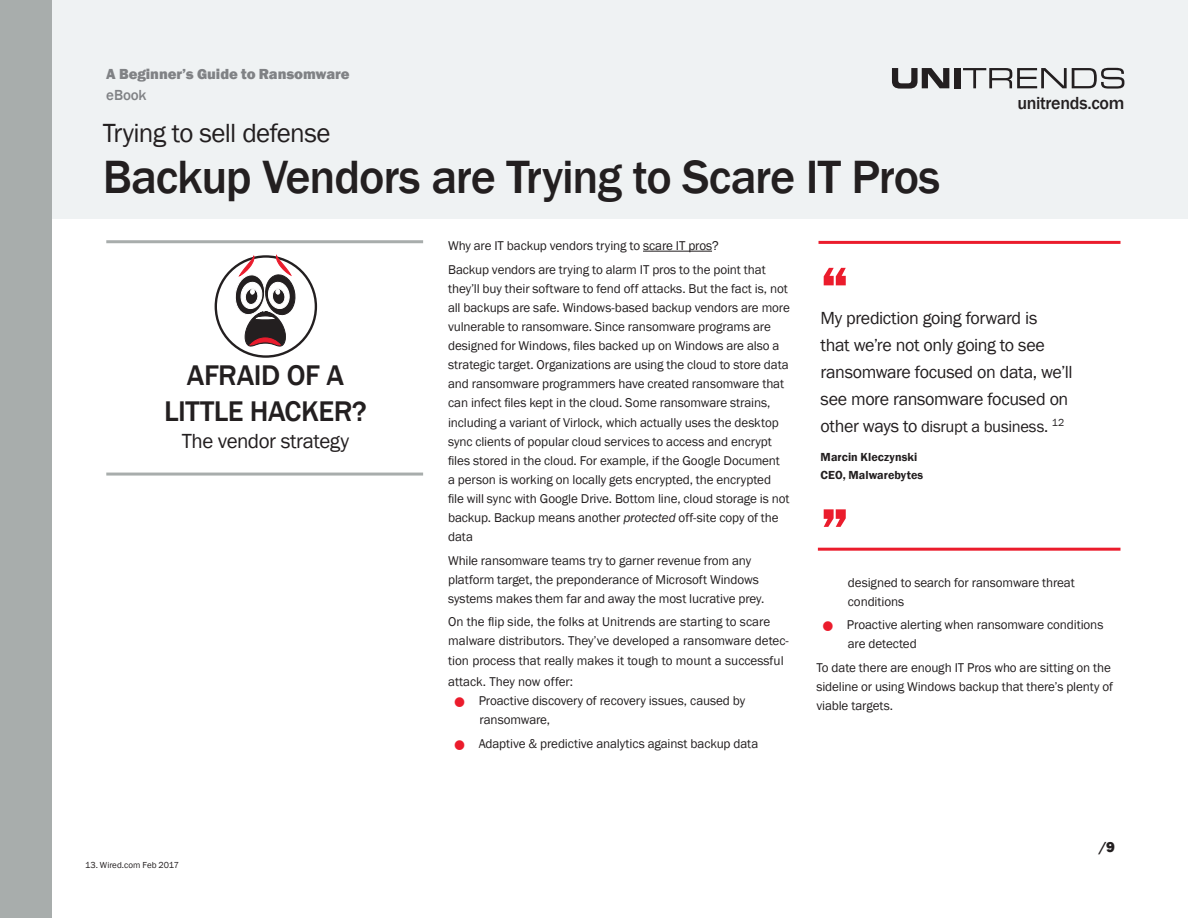
<style>
.page{position:relative;width:1188px;height:918px;background:#fff}
.page>*{position:absolute;margin:0;border:0;box-sizing:border-box;transform-origin:0 0}
.Attribution{font:800 61.5px "Franklin Gothic";color:#eb1c2c}
.Section_Header{font:500 48px "Franklin Gothic";letter-spacing:-.025em;color:#231f20}
.Rule_Subhead_Page{font:500 29.25px "Franklin Gothic";letter-spacing:-.02em;color:#231f20}
.Section_Header-2{font:27px "Franklin Gothic";letter-spacing:-.025em;color:#231f20}
.Rule_Subhead_Page-2{font:21px "Franklin Gothic";letter-spacing:-.025em;color:#231f20}
.Rules_List{font:18px/27px "Franklin Gothic";letter-spacing:-.025em;color:#231f20}
.t1{font:500 18px "Franklin Gothic";letter-spacing:-.02em;color:#231f20}
.Rules_List-2{font:16.5px "Franklin Gothic";letter-spacing:-.02em;color:#231f20}
.t2{font:800 15px "Franklin Gothic";letter-spacing:-.005em;color:#808285}
.t3{font:500 15px "Franklin Gothic";letter-spacing:-.01em;color:#808285}
.t4{font:800 15px "Franklin Gothic";color:#231f20}
.Fact{font:13.2px/19.2px "Franklin Gothic";letter-spacing:-.01em;color:#231f20}
.Rules_List-3{font:600 12px/18px "Franklin Gothic";letter-spacing:.005em;color:#231f20}
.Reference{font:9px "Franklin Gothic";color:#231f20}
.s1{font-style:italic}
.s2{font-size:34.5px;color:#eb1c2c}
.s3{font-size:18px}
</style>
<div class="page">
<div style="left:50px;top:0;width:1138px;height:219px;background:#eff2f3"></div>
<svg style="left:892px;top:68px;width:57px;height:21px"></svg>
<div style="left:954px;top:68px;width:6px;height:20px;background:#231f20"></div>
<svg style="left:960px;top:67px;width:164px;height:22px"></svg>
<hr style="left:643px;top:251px;width:69px;height:1px;background:#231f20">
<hr style="left:106px;top:473px;width:317px;height:3px;background:#a8adac">
<hr style="left:106px;top:240px;width:317px;height:3px;background:#a8adac">
<div style="left:0;top:0;width:52px;height:918px;background:#a8adac"></div>
<hr style="left:819px;top:241px;width:302px;height:3px;background:#eb1c2c">
<hr style="left:818px;top:548px;width:303px;height:3px;background:#eb1c2c">
<div style="left:215px;top:255px;width:102px;height:102px;border:2px solid #231f20;border-radius:50%"></div>
<svg style="left:234px;top:254px;width:62px;height:93px"></svg>
<p class="t2" style="left:106px;top:61px;width:161px">Unitrends Less is More</p>
<p class="t3" style="left:106px;top:83px;width:42px">eBook</p>
<p class="t2" style="left:106px;top:64px;width:245px">A Beginner’s Guide to Ransomware</p>
<p class="t1" style="left:1014px;top:89px;width:108px">unitrends.com</p>
<p class="t1" style="left:1018px;top:92px;width:108px">unitrends.com</p>
<p class="Section_Header-2" style="left:103px;top:116px;width:229px">Trying to sell defense</p>
<p class="Section_Header" style="left:103px;top:148px;width:839px">Backup Vendors are Trying to Scare IT Pros</p>
<p class="Fact" style="left:448px;top:236px;width:272px">Why are IT backup vendors trying to scare IT pros?</p>
<p class="Fact" style="left:448px;top:260px;width:343px">Backup vendors are trying to alarm IT pros to the point that they’ll buy their software to fend off attacks. But the fact is, not all backups are safe. Windows-based backup vendors are more vulnerable to ransomware. Since ransomware programs are designed for Windows, files backed up on Windows are also a strategic target. Organizations are using the cloud to store data and ransomware programmers have created ransomware that can infect files kept in the cloud. Some ransomware strains, including a variant of Virlock, which actually uses the desktop sync clients of popular cloud services to access and encrypt files stored in the cloud. For example, if the Google Document a person is working on locally gets encrypted, the encrypted file will sync with Google Drive. Bottom line, cloud storage is not backup. Backup means another <span class="s1">protected</span> off-site copy of the data</p>
<p class="Fact" style="left:448px;top:551px;width:318px">While ransomware teams try to garner revenue from any platform target, the preponderance of Microsoft Windows systems makes them far and away the most lucrative prey.</p>
<p class="Fact" style="left:448px;top:613px;width:342px">On the flip side, the folks at Unitrends are starting to scare malware distributors. They’ve developed a ransomware detec&shy;tion process that really makes it tough to mount a successful</p>
<p class="Fact" style="left:448px;top:672px;width:127px">attack. They now offer:</p>
<p class="Fact" style="left:480px;top:692px;width:267px;text-indent:-32px"><span class="s2">•</span> Proactive discovery of recovery issues, caused by ransomware,</p>
<p class="Fact" style="left:448px;top:734px;width:312px"><span class="s2">•</span> Adaptive &amp; predictive analytics against backup data</p>
<p class="Attribution" style="left:821px;top:248px;width:30px">“</p>
<p class="Rules_List" style="left:821px;top:305px;width:253px">My prediction going forward is<br>that we’re not only going to see ransomware focused on data, we’ll see more ransomware focused on</p>
<p class="Rules_List-2" style="left:821px;top:416px;width:245px"><span class="s3">other ways to</span> disrupt a business. <sup>12</sup></p>
<p class="Rules_List-3" style="left:821px;top:448px;width:104px">Marcin Kleczynski<br>CEO, Malwarebytes</p>
<p class="Attribution" style="left:821px;top:490px;width:30px">”</p>
<p class="Rule_Subhead_Page" style="left:187px;top:358px;width:159px">AFRAID OF A</p>
<p class="Rule_Subhead_Page" style="left:164px;top:393px;width:204px">LITTLE HACKER?</p>
<p class="Rule_Subhead_Page-2" style="left:182px;top:428px;width:169px">The vendor strategy</p>
<p class="Fact" style="left:848px;top:573px;width:228px">designed to search for ransomware threat conditions</p>
<p class="Fact" style="left:848px;top:615px;width:257px;text-indent:-32px"><span class="s2">•</span> Proactive alerting when ransomware conditions are detected</p>
<p class="Fact" style="left:816px;top:658px;width:298px">To date there are enough IT Pros who are sitting on the sideline or using Windows backup that there’s plenty of viable targets.</p>
<p class="Reference" style="left:85px;top:859px;width:95px">13. Wired.com Feb 2017</p>
<p class="t4" style="left:1099px;top:837px;width:17px">/9</p>
</div>
